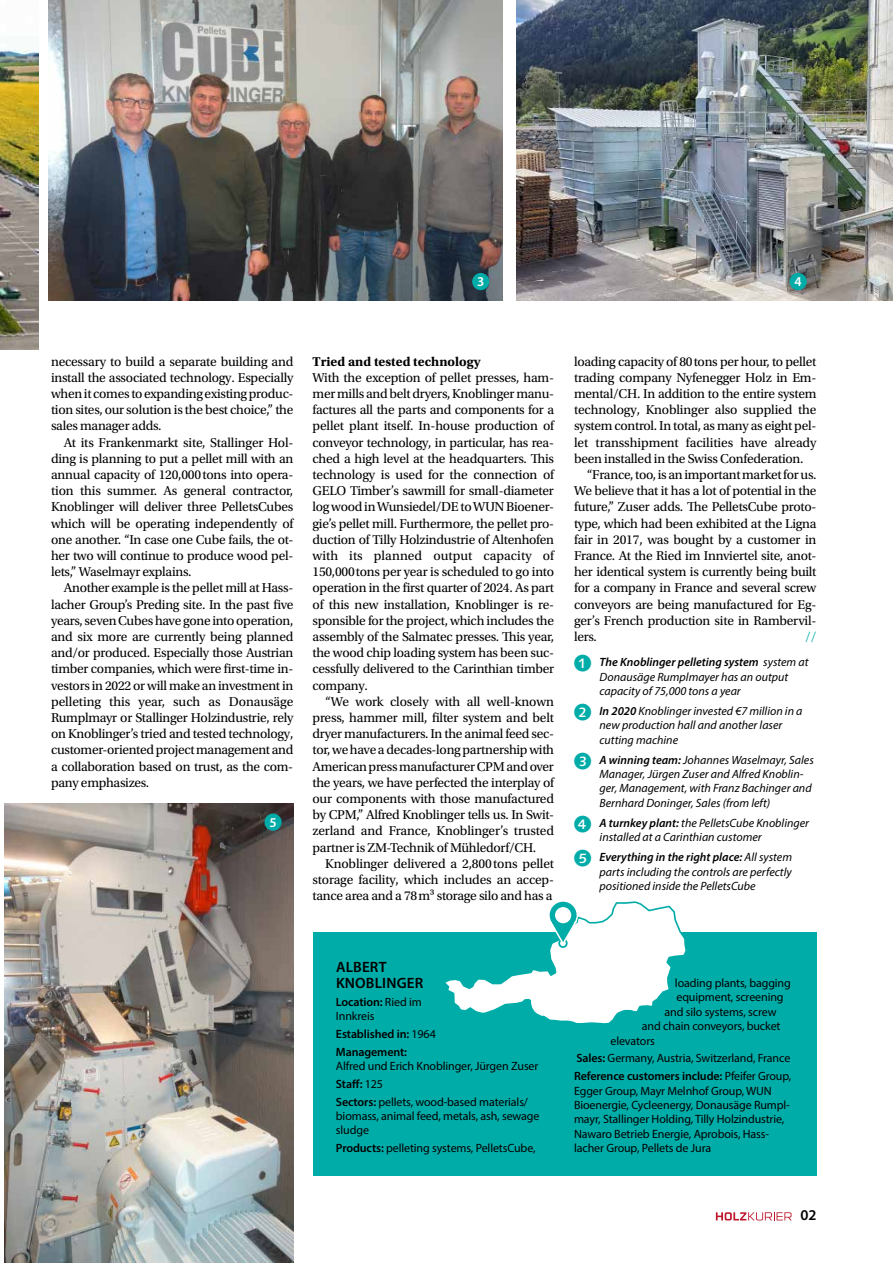
<style>
.page{position:relative;width:893px;height:1263px;background:#fff}
.page>*{position:absolute;margin:0;border:0;box-sizing:border-box;transform-origin:0 0}
.t1{font:600 15px/15.8px "Myriad Pro";letter-spacing:.01em;color:#000}
.t2{font:13.5px/16.2px "Utopia Std";letter-spacing:-.02em;color:#000;text-align:justify}
.t3{font:700 13.5px "Utopia Std";color:#000}
.t4{font:600 13.5px "Myriad Pro";color:#fff}
.t5{font:13.5px "Utopia Std";color:#00aca8}
.t6{font:12px/14.4px "Myriad Pro";letter-spacing:-.01em;color:#000}
.t7{font:italic 12px/14.4px "Myriad Pro";color:#000}
.t8{font:600 12px/17.9px "Myriad Pro";letter-spacing:-.01em;color:#000}
.s1{font-family:"Galileo Press Callout";font-style:normal;font-size:17.25px;color:#00aca8}
.s2{font-weight:600}
.s3{font-weight:400}
</style>
<div class="page">
<svg style="left:716px;top:1212px;width:76px;height:8px"></svg>
<div style="left:313px;top:932px;width:503px;height:243px;background:#00aca8"></div>
<svg style="left:445px;top:901px;width:241px;height:123px"></svg>
<div style="left:556px;top:908px;width:14px;height:14px;background:#fff;border-radius:50%"></div>
<img style="left:4px;top:803px;width:289px;height:460px">
<img style="left:49px;top:0;width:453px;height:301px">
<img style="left:0;top:49px;width:38px;height:300px">
<img style="left:516px;top:0;width:377px;height:301px">
<div style="left:472px;top:273px;width:17px;height:17px;background:#00aca8;border-radius:50%"></div>
<div style="left:790px;top:273px;width:17px;height:17px;background:#00aca8;border-radius:50%"></div>
<div style="left:264px;top:813px;width:18px;height:18px;background:#00aca8;border-radius:50%"></div>
<p class="t4" style="left:477px;top:273px;width:9px">3</p>
<p class="t4" style="left:794px;top:273px;width:9px">4</p>
<p class="t2" style="left:51px;top:353px;width:244px">necessary to build a separate building and install the associated technology. Especially when it comes to expanding existing produc&shy;tion sites, our solution is the best choice,” the sales manager adds.</p>
<p class="t2" style="left:51px;top:434px;width:244px;text-indent:13px">At its Frankenmarkt site, Stallinger Hol&shy;ding is planning to put a pellet mill with an annual capacity of 120,000tons into opera&shy;tion this summer. As general contractor, Knoblinger will deliver three PelletsCubes which will be operating independently of one another. “In case one Cube fails, the ot&shy;her two will continue to produce wood pel&shy;lets,” Waselmayr explains.</p>
<p class="t2" style="left:51px;top:580px;width:244px;text-indent:13px">Another example is the pellet mill at Hass&shy;lacher Group’s Preding site. In the past five years, seven Cubes have gone into operation, and six more are currently being planned and/or produced. Especially those Austrian timber companies, which were first-time in&shy;vestors in 2022 or will make an investment in pelleting this year, such as Donausäge Rumplmayr or Stallinger Holzindustrie, rely on Knoblinger’s tried and tested technology, customer-oriented project management and a collaboration based on trust, as the com&shy;pany emphasizes.</p>
<p class="t4" style="left:269px;top:814px;width:9px">5</p>
<p class="t3" style="left:313px;top:353px;width:170px">Tried and tested technology</p>
<p class="t2" style="left:313px;top:369px;width:243px">With the exception of pellet presses, ham&shy;mer mills and belt dryers, Knoblinger manu&shy;factures all the parts and components for a pellet plant itself. In-house production of conveyor technology, in particular, has rea&shy;ched a high level at the headquarters. This technology is used for the connection of GELO Timber’s sawmill for small-diameter log wood in Wunsiedel/DE to WUN Bioener&shy;gie’s pellet mill. Furthermore, the pellet pro&shy;duction of Tilly Holzindustrie of Altenhofen with its planned output capacity of 150,000tons per year is scheduled to go into operation in the first quarter of 2024. As part of this new installation, Knoblinger is re&shy;sponsible for the project, which includes the assembly of the Salmatec presses. This year, the wood chip loading system has been suc&shy;cessfully delivered to the Carinthian timber company.</p>
<p class="t2" style="left:313px;top:693px;width:243px;text-indent:13px">“We work closely with all well-known press, hammer mill, filter system and belt dryer manufacturers. In the animal feed sec&shy;tor, we have a decades-long partnership with American press manufacturer CPM and over the years, we have perfected the interplay of our components with those manufactured by CPM,” Alfred Knoblinger tells us. In Swit&shy;zerland and France, Knoblinger’s trusted partner is ZM-Technik of Mühledorf/CH.</p>
<p class="t2" style="left:313px;top:855px;width:243px;text-indent:13px">Knoblinger delivered a 2,800tons pellet storage facility, which includes an accep&shy;tance area and a 78m³ storage silo and has a</p>
<p class="t2" style="left:574px;top:353px;width:244px">loading capacity of 80tons per hour, to pellet</p>
<p class="t2" style="left:574px;top:369px;width:244px">trading company Nyfenegger Holz in Em-</p>
<p class="t2" style="left:574px;top:386px;width:244px">mental/CH. In addition to the entire system</p>
<p class="t2" style="left:574px;top:402px;width:244px">technology, Knoblinger also supplied the</p>
<p class="t2" style="left:574px;top:418px;width:244px">system control. In total, as many as eight pel-</p>
<p class="t2" style="left:574px;top:434px;width:244px">let transshipment facilities have already</p>
<p class="t2" style="left:574px;top:450px;width:231px">been installed in the Swiss Confederation.</p>
<p class="t2" style="left:587px;top:467px;width:231px">“France, too, is an important market for us.</p>
<p class="t2" style="left:574px;top:483px;width:244px">We believe that it has a lot of potential in the</p>
<p class="t2" style="left:574px;top:499px;width:244px">future,” Zuser adds. The PelletsCube proto-</p>
<p class="t2" style="left:574px;top:515px;width:244px">type, which had been exhibited at the Ligna</p>
<p class="t2" style="left:574px;top:531px;width:244px">fair in 2017, was bought by a customer in</p>
<p class="t2" style="left:574px;top:548px;width:244px">France. At the Ried im Innviertel site, anot-</p>
<p class="t2" style="left:574px;top:564px;width:244px">her identical system is currently being built</p>
<p class="t2" style="left:574px;top:580px;width:244px">for a company in France and several screw</p>
<p class="t2" style="left:574px;top:596px;width:244px">conveyors are being manufactured for Eg-</p>
<p class="t2" style="left:574px;top:612px;width:244px">ger’s French production site in Rambervil-</p>
<p class="t2" style="left:574px;top:629px;width:24px">lers.</p>
<p class="t5" style="left:805px;top:629px;width:13px">//</p>
<p class="t7" style="left:600px;top:655px;width:210px;text-indent:-26px"><span class="s1">1</span> <span class="s2">The Knoblinger pelleting system</span> system at<br>Donausäge Rumplmayer has an output capacity of 75,000 tons a year</p>
<p class="t7" style="left:600px;top:703px;width:204px;text-indent:-26px"><span class="s1">2</span> <span class="s2">In 2020</span> Knoblinger invested €7 million in a new production hall and another laser cutting machine</p>
<p class="t7" style="left:600px;top:752px;width:216px;text-indent:-26px"><span class="s1">3</span> <span class="s2">A winning team:</span> Johannes Waselmayr, Sales Manager, Jürgen Zuser and Alfred Knoblin&shy;ger, Management, with Franz Bachinger and Bernhard Doninger, Sales (from left)</p>
<p class="t7" style="left:600px;top:815px;width:211px;text-indent:-26px"><span class="s1">4</span> <span class="s2">A turnkey plant:</span> the PelletsCube Knoblinger installed at a Carinthian customer</p>
<p class="t7" style="left:600px;top:850px;width:194px;text-align:justify;text-indent:-26px"><span class="s1">5</span> <span class="s2">Everything in the right place:</span> All system parts including the controls are perfectly positioned inside the PelletsCube</p>
<p class="t1" style="left:336px;top:959px;width:89px">ALBERT<br>KNOBLINGER</p>
<p class="t6" style="left:336px;top:994px;width:87px"><span class="s2">Location:</span> Ried im<br>Innkreis</p>
<p class="t8" style="left:336px;top:1024px;width:101px">Established in: <span class="s3">1964<br></span>Management:</p>
<p class="t6" style="left:336px;top:1057px;width:204px;line-height:17.9px">Alfred und Erich Knoblinger, Jürgen Zuser<br><span class="s2">Staff:</span> 125<br><span class="s2">Sectors:</span> pellets, wood-based materials/</p>
<p class="t6" style="left:336px;top:1108px;width:205px">biomass, animal feed, metals, ash, sewage sludge</p>
<p class="t6" style="left:336px;top:1141px;width:201px"><span class="s2">Products:</span> pelleting systems, PelletsCube,</p>
<p class="t6" style="left:675px;top:975px;width:117px">loading plants, bagging</p>
<p class="t6" style="left:676px;top:990px;width:109px">equipment, screening</p>
<p class="t6" style="left:664px;top:1004px;width:114px">and silo systems, screw</p>
<p class="t6" style="left:642px;top:1019px;width:140px">and chain conveyors, bucket</p>
<p class="t6" style="left:610px;top:1033px;width:46px">elevators</p>
<p class="t6" style="left:574px;top:1049px;width:219px;line-height:17.9px"><span class="s2">Sales:</span> Germany, Austria, Switzerland, France<br><span class="s2">Reference customers include:</span> Pfeifer Group,</p>
<p class="t6" style="left:574px;top:1083px;width:217px">Egger Group, Mayr Melnhof Group, WUN Bioenergie, Cycleenergy, Donausäge Rumpl&shy;mayr, Stallinger Holding, Tilly Holzindustrie, Nawaro Betrieb Energie, Aprobois, Hass&shy;lacher Group, Pellets de Jura</p>
<p class="t1" style="left:800px;top:1207px;width:18px">02</p>
</div>
